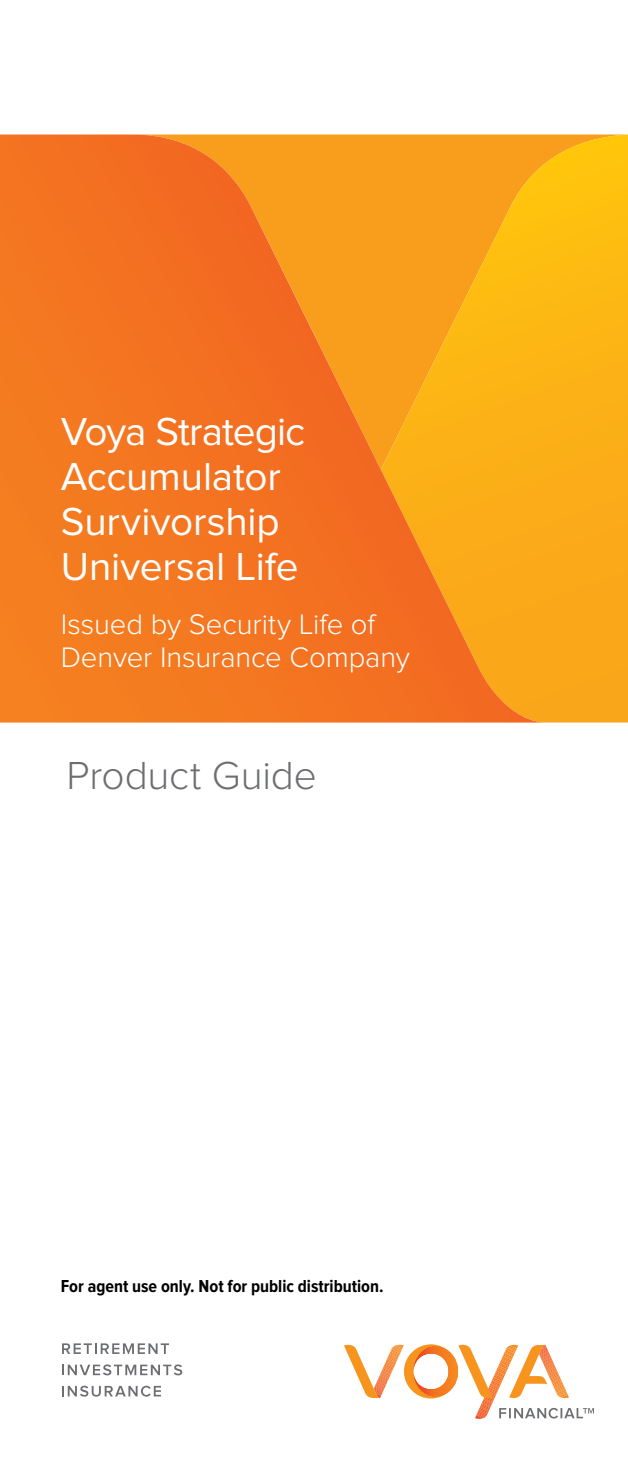
<style>
.page{position:relative;width:628px;height:1458px;background:#fff}
.page>*{position:absolute;margin:0;border:0;box-sizing:border-box;transform-origin:0 0}
.t1{font:40.5px/45px "Proxima Nova";letter-spacing:-.005em;color:#fff}
.t2{font:300 40.5px "Proxima Nova";letter-spacing:-.005em;color:#6d6e71}
.t3{font:300 29.25px/33.8px "Proxima Nova";letter-spacing:-.005em;color:#fff}
.t4{font:700 18px "Proxima Nova Cond";color:#000}
</style>
<div class="page">
<svg style="left:344px;top:1344px;width:250px;height:75px"></svg>
<svg style="left:62px;top:1343px;width:107px;height:11px"></svg>
<svg style="left:62px;top:1364px;width:120px;height:11px"></svg>
<svg style="left:62px;top:1386px;width:99px;height:11px"></svg>
<svg style="left:542px;top:135px;width:86px;height:588px;background:#fbb115"></svg>
<svg style="left:0;top:135px;width:542px;height:588px;background:#f5841e"></svg>
<p class="t1" style="left:61px;top:409px;width:246px">Voya Strategic<br>Accumulator<br>Survivorship<br>Universal Life</p>
<p class="t3" style="left:61px;top:607px;width:351px">Issued by Security Life of<br>Denver Insurance Company</p>
<p class="t2" style="left:67px;top:752px;width:252px">Product Guide</p>
<p class="t4" style="left:61px;top:1276px;width:324px">For agent use only. Not for public distribution.</p>
</div>
